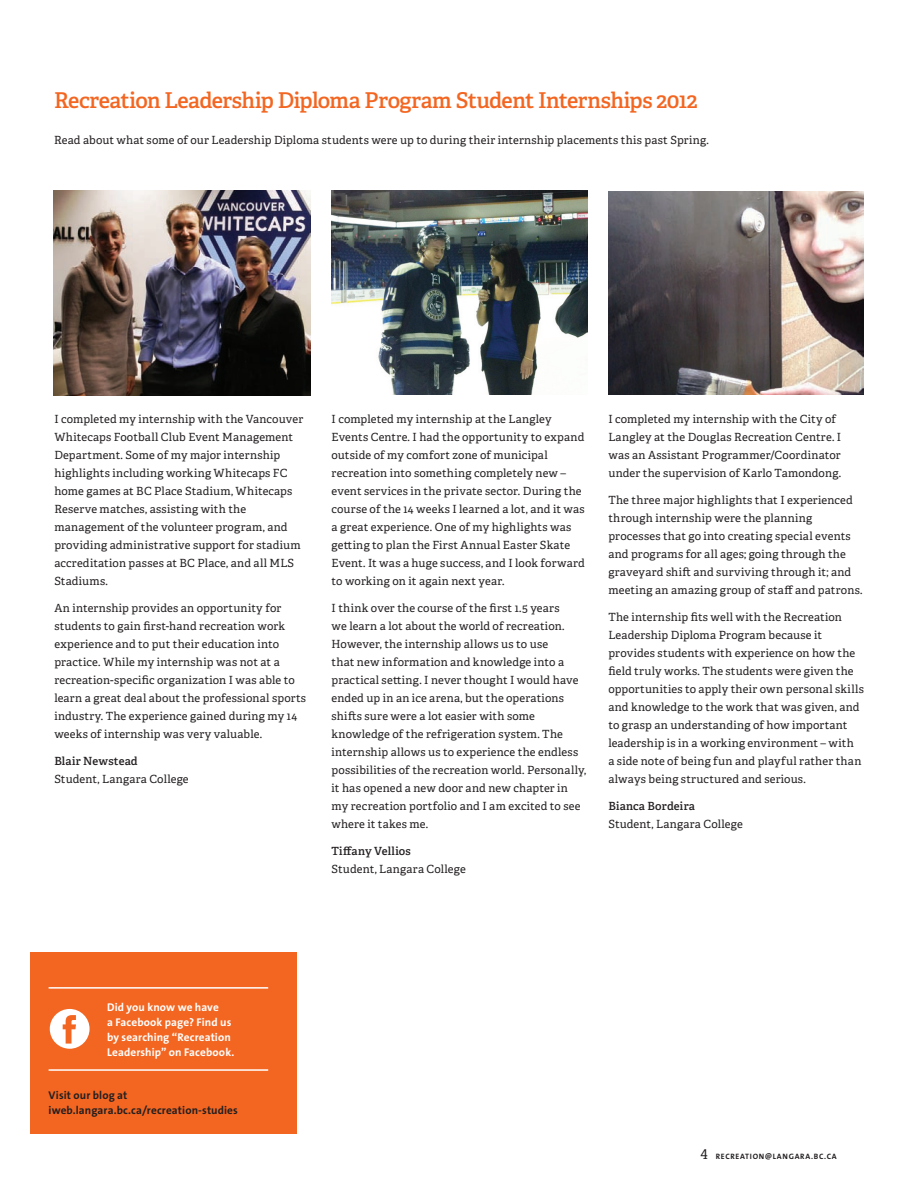
<style>
.page{position:relative;width:918px;height:1188px;background:#fff}
.page>*{position:absolute;margin:0;border:0;box-sizing:border-box;transform-origin:0 0}
.t1{font:600 21.75px "Adelle";letter-spacing:-.025em;color:#f36621}
.t2{font:11.25px/18px "Adelle";letter-spacing:.015em;color:#231f20}
.t3{font:700 11.25px/15px "The Sans Os F";letter-spacing:.005em;color:#fff}
.t4{font:700 11.25px/15px "The Sans Os F";letter-spacing:.01em;color:#231f20}
.t5{font:600 11.25px "Adelle";letter-spacing:.02em;color:#231f20}
.t6{font:700 7.8px "The Sans Os F";letter-spacing:.09em;color:#231f20}
.s1{font-family:"Adelle";font-weight:400;font-size:13.5px}
</style>
<div class="page">
<div style="left:31px;top:952px;width:266px;height:182px;background:#f36621"></div>
<div style="left:50px;top:1009px;width:40px;height:40px;background:#fff;border-radius:50%"></div>
<svg style="left:63px;top:1015px;width:13px;height:29px"></svg>
<hr style="left:49px;top:987px;width:219px;height:2px;background:#fff">
<hr style="left:49px;top:1069px;width:219px;height:2px;background:#fff">
<img style="left:54px;top:191px;width:256px;height:204px">
<img style="left:332px;top:190px;width:255px;height:205px">
<img style="left:608px;top:191px;width:255px;height:203px">
<h1 class="t1" style="left:54px;top:87px;width:645px">Recreation Leadership Diploma Program Student Internships 2012</h1>
<p class="t2" style="left:54px;top:131px;width:656px">Read about what some of our Leadership Diploma students were up to during their internship placements this past Spring.</p>
<p class="t2" style="left:54px;top:410px;width:250px">I completed my internship with the Vancouver Whitecaps Football Club Event Management Department. Some of my major internship highlights including working Whitecaps FC home games at BC Place Stadium, Whitecaps Reserve matches, assisting with the management of the volunteer program, and providing administrative support for stadium accreditation passes at BC Place, and all MLS Stadiums.</p>
<p class="t2" style="left:54px;top:599px;width:253px">An internship provides an opportunity for students to gain first-hand recreation work experience and to put their education into practice. While my internship was not at a recreation-specific organization I was able to learn a great deal about the professional sports industry. The experience gained during my 14 weeks of internship was very valuable.</p>
<p class="t5" style="left:54px;top:754px;width:85px">Blair Newstead</p>
<p class="t2" style="left:54px;top:770px;width:136px">Student, Langara College</p>
<p class="t2" style="left:332px;top:410px;width:255px">I completed my internship at the Langley Events Centre. I had the opportunity to expand outside of my comfort zone of municipal recreation into something completely new – event services in the private sector. During the course of the 14 weeks I learned a lot, and it was a great experience. One of my highlights was getting to plan the First Annual Easter Skate Event. It was a huge success, and I look forward to working on it again next year.</p>
<p class="t2" style="left:332px;top:599px;width:256px">I think over the course of the first 1.5 years<br>we learn a lot about the world of recreation.<br>However, the internship allows us to use<br>that new information and knowledge into a practical setting. I never thought I would have ended up in an ice arena, but the operations shifts sure were a lot easier with some knowledge of the refrigeration system. The internship allows us to experience the endless possibilities of the recreation world. Personally, it has opened a new door and new chapter in my recreation portfolio and I am excited to see where it takes me.</p>
<p class="t5" style="left:332px;top:844px;width:81px">Tiffany Vellios</p>
<p class="t2" style="left:332px;top:860px;width:136px">Student, Langara College</p>
<p class="t2" style="left:608px;top:410px;width:234px">I completed my internship with the City of Langley at the Douglas Recreation Centre. I was an Assistant Programmer/Coordinator under the supervision of Karlo Tamondong.</p>
<p class="t2" style="left:608px;top:491px;width:256px">The three major highlights that I experienced through internship were the planning processes that go into creating special events and programs for all ages; going through the graveyard shift and surviving through it; and meeting an amazing group of staff and patrons.</p>
<p class="t2" style="left:608px;top:608px;width:257px">The internship fits well with the Recreation Leadership Diploma Program because it provides students with experience on how the field truly works. The students were given the opportunities to apply their own personal skills and knowledge to the work that was given, and to grasp an understanding of how important leadership is in a working environment – with<br>a side note of being fun and playful rather than always being structured and serious.</p>
<p class="t5" style="left:608px;top:799px;width:88px">Bianca Bordeira</p>
<p class="t2" style="left:608px;top:815px;width:136px">Student, Langara College</p>
<p class="t3" style="left:107px;top:999px;width:129px">Did you know we have<br>a Facebook page? Find us by searching “Recreation<br>Leadership” on Facebook.</p>
<p class="t4" style="left:49px;top:1088px;width:191px">Visit our blog at iweb.langara.bc.ca/recreation-studies</p>
<p class="t6" style="left:700px;top:1152px;width:138px"><span class="s1">4</span> recreation@Langara.bc.ca</p>
</div>
